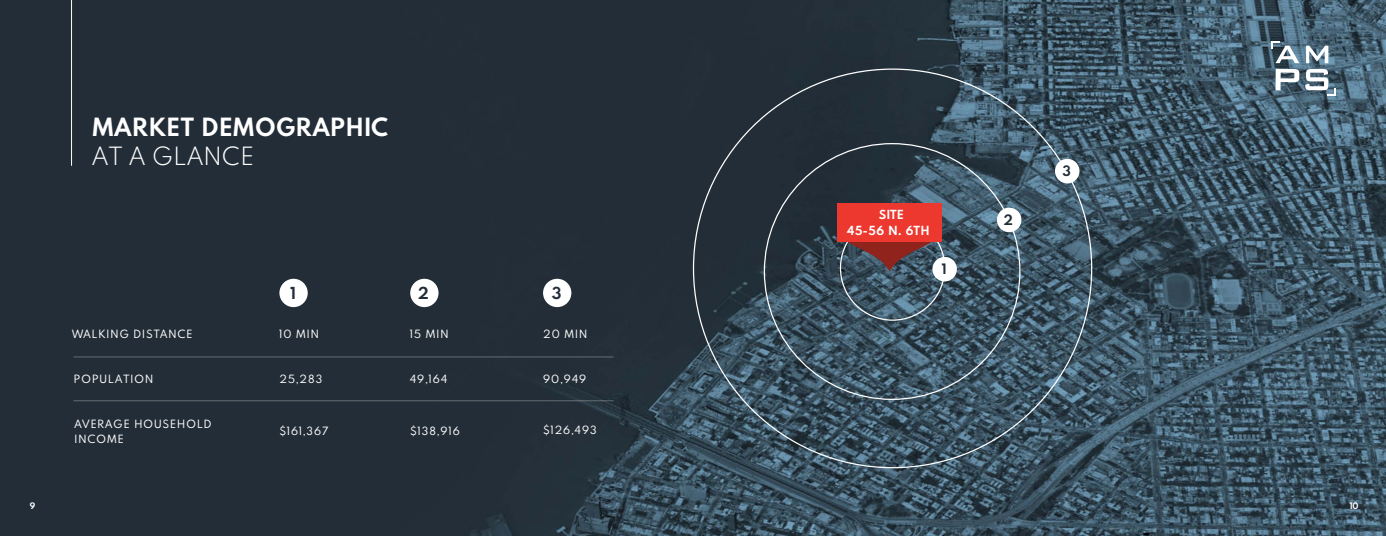
<style>
.page{position:relative;width:1386px;height:536px;background:#fff}
.page>*{position:absolute;margin:0;border:0;box-sizing:border-box;transform-origin:0 0}
.t1{font:700 24.5px "Spartan MB";letter-spacing:.04em;color:#fff}
.t2{font:300 24.5px "Spartan MB";letter-spacing:.04em;color:#fff}
.t3{font:700 16.19px "Spartan MB";color:#222d37}
.t4{font:700 14px "Spartan MB";color:#222d37}
.t5{font:700 12.25px "Spartan MB";letter-spacing:.05em;color:#fff}
.t6{font:11.11px "Spartan MB";letter-spacing:.1em;color:#fff}
.t7{font:700 8.75px "Spartan MB";color:#fff}
</style>
<div class="page">
<img style="left:0;top:0;width:1386px;height:536px">
<svg style="left:1306px;top:46px;width:22px;height:17px"></svg>
<svg style="left:1276px;top:69px;width:23px;height:21px"></svg>
<svg style="left:1271px;top:41px;width:28px;height:22px"></svg>
<svg style="left:1305px;top:69px;width:31px;height:27px"></svg>
<hr style="left:71px;top:0;width:1px;height:166px;background:#fff">
<svg style="left:837px;top:242px;width:105px;height:29px;background:#5b454c"></svg>
<div style="left:837px;top:203px;width:105px;height:39px;background:#ec382f"></div>
<div style="left:932px;top:257px;width:25px;height:24px;background:#fff;border-radius:50%"></div>
<div style="left:997px;top:207px;width:24px;height:25px;background:#fff;border-radius:50%"></div>
<div style="left:1055px;top:159px;width:25px;height:24px;background:#fff;border-radius:50%"></div>
<div style="left:279px;top:279px;width:29px;height:28px;background:#fff;border-radius:50%"></div>
<div style="left:410px;top:279px;width:29px;height:28px;background:#fff;border-radius:50%"></div>
<div style="left:543px;top:279px;width:28px;height:28px;background:#fff;border-radius:50%"></div>
<hr style="left:73px;top:356px;width:540px;height:1px;background:#fff">
<hr style="left:73px;top:400px;width:540px;height:1px;background:#fff">
<p class="t1" style="left:93px;top:110px;width:297px">MARKET DEMOGRAPHIC</p>
<p class="t2" style="left:93px;top:140px;width:163px">AT A GLANCE</p>
<p class="t3" style="left:291px;top:281px;width:6px">1</p>
<p class="t3" style="left:418px;top:281px;width:13px">2</p>
<p class="t3" style="left:552px;top:281px;width:11px">3</p>
<p class="t6" style="left:72px;top:326px;width:122px">WALKING DISTANCE</p>
<p class="t6" style="left:279px;top:326px;width:41px">10 MIN</p>
<p class="t6" style="left:410px;top:326px;width:40px">15 MIN</p>
<p class="t6" style="left:543px;top:326px;width:46px">20 MIN</p>
<p class="t6" style="left:74px;top:371px;width:81px">POPULATION</p>
<p class="t6" style="left:279px;top:371px;width:44px">25,283</p>
<p class="t6" style="left:410px;top:371px;width:38px">49,164</p>
<p class="t6" style="left:543px;top:371px;width:45px">90,949</p>
<p class="t6" style="left:75px;top:416px;width:138px">AVERAGE HOUSEHOLD</p>
<p class="t6" style="left:75px;top:431px;width:51px">INCOME</p>
<p class="t6" style="left:279px;top:423px;width:50px">$161,367</p>
<p class="t6" style="left:410px;top:423px;width:51px">$138,916</p>
<p class="t6" style="left:543px;top:422px;width:55px">$126,493</p>
<p class="t5" style="left:879px;top:206px;width:27px">SITE</p>
<p class="t5" style="left:847px;top:222px;width:83px">45-56 N. 6TH</p>
<p class="t4" style="left:943px;top:259px;width:5px">1</p>
<p class="t4" style="left:1004px;top:209px;width:11px">2</p>
<p class="t4" style="left:1063px;top:161px;width:10px">3</p>
<p class="t7" style="left:30px;top:499px;width:7px">9</p>
<p class="t7" style="left:1350px;top:499px;width:10px">10</p>
</div>
